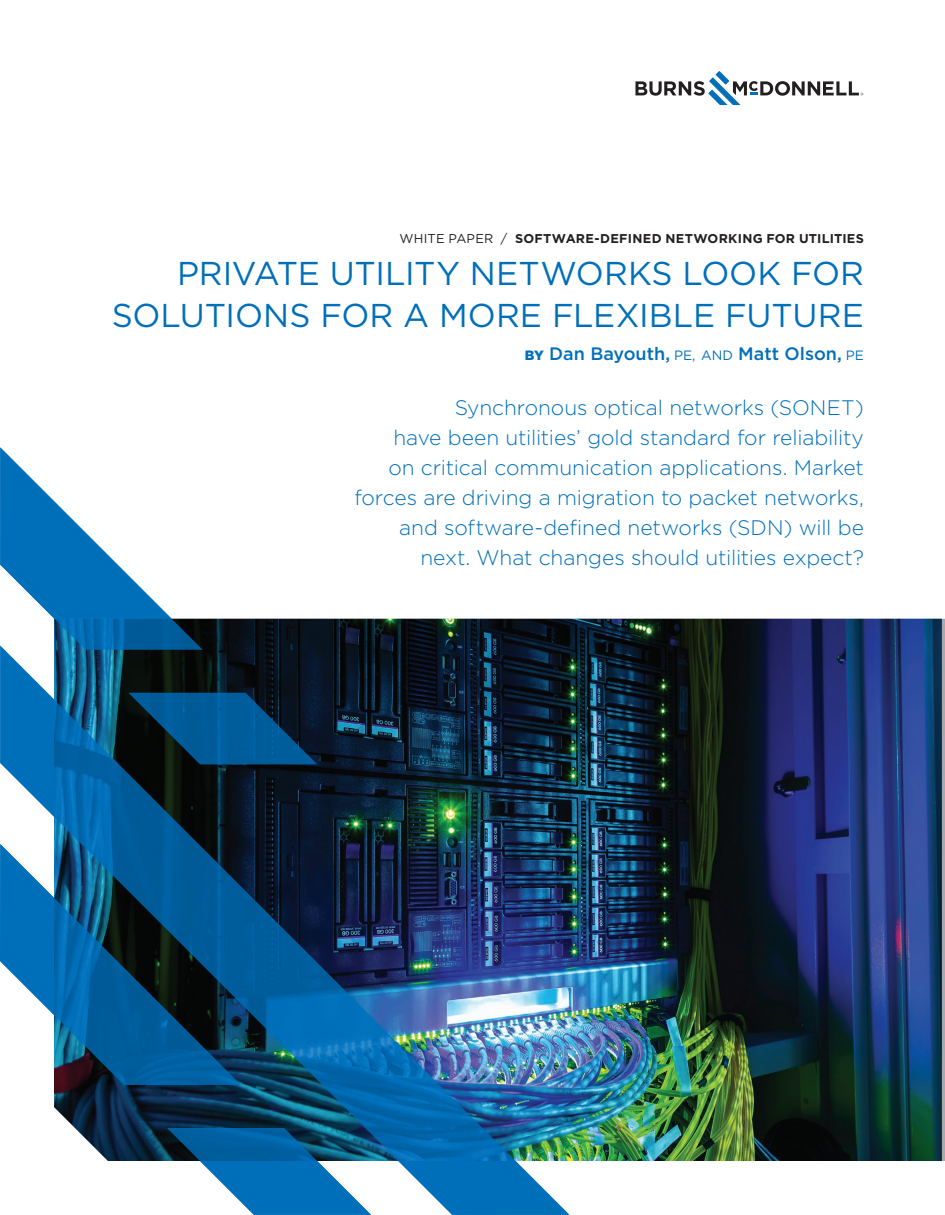
<style>
.page{position:relative;width:945px;height:1215px;background:#fff}
.page>*{position:absolute;margin:0;border:0;box-sizing:border-box;transform-origin:0 0}
.t1{font:33px/42px "Gotham";letter-spacing:-.005em;color:#006fba;text-align:right}
.t2{font:300 21px/30px "Gotham";letter-spacing:-.005em;color:#006fba;text-align:right}
.t3{font:500 18px "Gotham";color:#006fba}
.t4{font:700 12.75px "Gotham";letter-spacing:.02em;color:#231f20}
.s1{font-weight:400}
.s2{font-weight:900;font-size:13.5px}
.s3{font-weight:400;font-size:13.5px}
</style>
<div class="page">
<img style="left:203px;top:619px;width:739px;height:542px">
<svg style="left:0;top:447px;width:203px;height:199px"></svg>
<img style="left:0;top:646px;width:569px;height:569px">
<svg style="left:0;top:844px;width:241px;height:241px;background:#21628d"></svg>
<svg style="left:167px;top:1128px;width:204px;height:87px"></svg>
<svg style="left:635px;top:71px;width:228px;height:34px"></svg>
<p class="t4" style="left:399px;top:230px;width:466px"><span class="s1">WHITE PAPER /</span> SOFTWARE-DEFINED NETWORKING FOR UTILITIES</p>
<h1 class="t1" style="left:112px;top:251px;width:754px">PRIVATE UTILITY NETWORKS LOOK FOR<br>SOLUTIONS FOR A MORE FLEXIBLE FUTURE</h1>
<p class="t3" style="left:525px;top:341px;width:341px"><span class="s2">BY</span> Dan Bayouth, <span class="s3">PE, AND</span> Matt Olson, <span class="s3">PE</span></p>
<p class="t2" style="left:354px;top:392px;width:511px">Synchronous optical networks (SONET)<br>have been utilities’ gold standard for reliability<br>on critical communication applications. Market forces are driving a migration to packet networks, and software-defined networks (SDN) will be next. What changes should utilities expect?</p>
</div>
